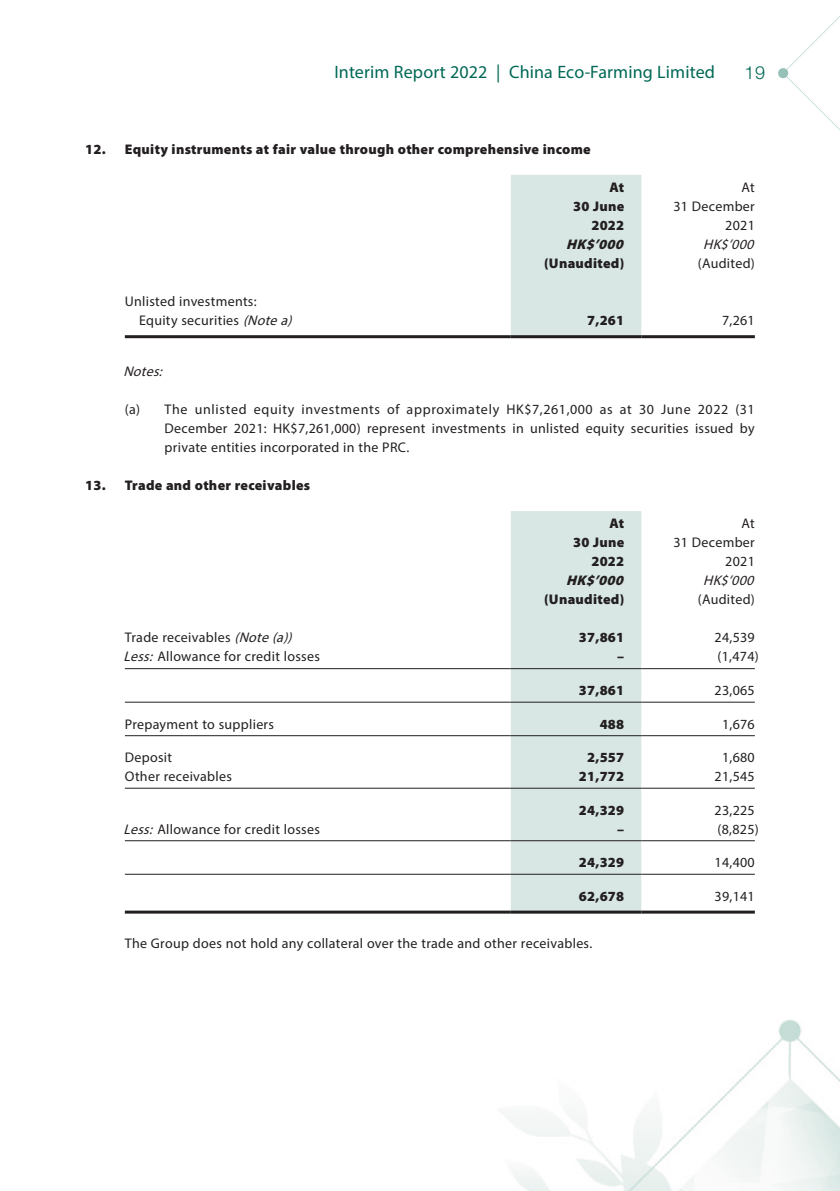
<style>
.page{position:relative;width:840px;height:1191px;background:#fff}
.page>*{position:absolute;margin:0;border:0;box-sizing:border-box;transform-origin:0 0}
.t1{font:18px "Myriad Pro";letter-spacing:.005em;color:#006855}
.t2{font:300 18px "Helvetica Neue LT Std";color:#006855}
.Notes{font:14px/19px "Myriad Pro";letter-spacing:.02em;color:#231f20;text-align:justify}
.Notes-2{font:900 14px "Myriad Pro";letter-spacing:.02em;color:#231f20}
.Notes_HD1{font:900 14px "Myriad Pro";letter-spacing:.02em;color:#231f20}
.Notes-3{font:italic 14px "Myriad Pro";color:#231f20}
.Notes-4{font:italic 900 14px "Myriad Pro";color:#231f20}
.s1{font-style:italic}
</style>
<div class="page">
<img style="left:124px;top:175px;width:715px;height:1016px">
<svg style="left:778px;top:17px;width:61px;height:112px"></svg>
<div style="left:510px;top:175px;width:131px;height:160px;background:#d8e7e4"></div>
<hr style="left:125px;top:335px;width:385px;height:3px;background:#231f20">
<hr style="left:510px;top:335px;width:131px;height:3px;background:#231f20">
<hr style="left:641px;top:335px;width:113px;height:3px;background:#231f20">
<div style="left:510px;top:511px;width:131px;height:399px;background:#d8e7e4"></div>
<hr style="left:125px;top:668px;width:385px;height:1px;background:#231f20">
<hr style="left:510px;top:668px;width:131px;height:1px;background:#231f20">
<hr style="left:641px;top:668px;width:113px;height:1px;background:#231f20">
<hr style="left:125px;top:701px;width:385px;height:1px;background:#231f20">
<hr style="left:510px;top:701px;width:131px;height:1px;background:#231f20">
<hr style="left:641px;top:701px;width:113px;height:1px;background:#231f20">
<hr style="left:125px;top:735px;width:385px;height:1px;background:#231f20">
<hr style="left:510px;top:735px;width:131px;height:1px;background:#231f20">
<hr style="left:641px;top:735px;width:113px;height:1px;background:#231f20">
<hr style="left:125px;top:787px;width:385px;height:1px;background:#231f20">
<hr style="left:510px;top:787px;width:131px;height:1px;background:#231f20">
<hr style="left:641px;top:787px;width:113px;height:1px;background:#231f20">
<hr style="left:125px;top:840px;width:385px;height:1px;background:#231f20">
<hr style="left:510px;top:840px;width:131px;height:1px;background:#231f20">
<hr style="left:641px;top:840px;width:113px;height:1px;background:#231f20">
<hr style="left:125px;top:873px;width:385px;height:1px;background:#231f20">
<hr style="left:510px;top:873px;width:131px;height:1px;background:#231f20">
<hr style="left:641px;top:873px;width:113px;height:1px;background:#231f20">
<hr style="left:125px;top:910px;width:385px;height:3px;background:#231f20">
<hr style="left:510px;top:910px;width:131px;height:3px;background:#231f20">
<hr style="left:641px;top:910px;width:113px;height:3px;background:#231f20">
<p class="t1" style="left:334px;top:61px;width:382px">Interim Report 2022 | China Eco-Farming Limited</p>
<p class="t2" style="left:744px;top:61px;width:22px">19</p>
<p class="Notes_HD1" style="left:85px;top:140px;width:507px">12. Equity instruments at fair value through other comprehensive income</p>
<p class="Notes-2" style="left:609px;top:178px;width:16px">At</p>
<p class="Notes-2" style="left:573px;top:197px;width:53px">30 June</p>
<p class="Notes-2" style="left:591px;top:216px;width:34px">2022</p>
<p class="Notes" style="left:741px;top:178px;width:15px">At</p>
<p class="Notes" style="left:673px;top:197px;width:83px">31 December</p>
<p class="Notes" style="left:724px;top:216px;width:31px">2021</p>
<p class="Notes-4" style="left:566px;top:235px;width:63px">HK$’000</p>
<p class="Notes-3" style="left:702px;top:236px;width:56px">HK$’000</p>
<p class="Notes-2" style="left:543px;top:254px;width:82px">(Unaudited)</p>
<p class="Notes" style="left:697px;top:254px;width:58px">(Audited)</p>
<p class="Notes" style="left:125px;top:292px;width:133px">Unlisted investments:</p>
<p class="Notes" style="left:139px;top:311px;width:158px">Equity securities <span class="s1">(Notea)</span></p>
<p class="Notes-2" style="left:586px;top:311px;width:39px">7,261</p>
<p class="Notes" style="left:721px;top:311px;width:34px">7,261</p>
<p class="Notes-3" style="left:123px;top:363px;width:44px">Notes:</p>
<p class="Notes" style="left:164px;top:400px;width:591px;text-indent:-40px">(a) The unlisted equity investments of approximately HK$7,261,000 as at 30 June 2022 (31<br>December 2021: HK$7,261,000) represent investments in unlisted equity securities issued by private entities incorporated in the PRC.</p>
<p class="Notes_HD1" style="left:85px;top:476px;width:226px">13. Trade and other receivables</p>
<p class="Notes-2" style="left:609px;top:514px;width:16px">At</p>
<p class="Notes-2" style="left:573px;top:533px;width:53px">30 June</p>
<p class="Notes-2" style="left:591px;top:552px;width:34px">2022</p>
<p class="Notes" style="left:741px;top:514px;width:15px">At</p>
<p class="Notes" style="left:673px;top:533px;width:83px">31 December</p>
<p class="Notes" style="left:724px;top:552px;width:31px">2021</p>
<p class="Notes-4" style="left:566px;top:571px;width:63px">HK$’000</p>
<p class="Notes-3" style="left:702px;top:572px;width:56px">HK$’000</p>
<p class="Notes-2" style="left:543px;top:590px;width:82px">(Unaudited)</p>
<p class="Notes" style="left:697px;top:590px;width:58px">(Audited)</p>
<p class="Notes" style="left:125px;top:628px;width:173px">Trade receivables <span class="s1">(Note(a))</span></p>
<p class="Notes-2" style="left:578px;top:628px;width:47px">37,861</p>
<p class="Notes" style="left:714px;top:628px;width:42px">24,539</p>
<p class="Notes" style="left:123px;top:647px;width:198px"><span class="s1">Less:</span>Allowance for credit losses</p>
<p class="Notes-2" style="left:617px;top:647px;width:8px">–</p>
<p class="Notes" style="left:717px;top:647px;width:43px">(1,474)</p>
<p class="Notes-2" style="left:578px;top:681px;width:47px">37,861</p>
<p class="Notes" style="left:714px;top:680px;width:42px">23,065</p>
<p class="Notes" style="left:125px;top:714px;width:151px">Prepayment to suppliers</p>
<p class="Notes-2" style="left:599px;top:714px;width:26px">488</p>
<p class="Notes" style="left:721px;top:714px;width:34px">1,676</p>
<p class="Notes" style="left:125px;top:747px;width:49px">Deposit</p>
<p class="Notes-2" style="left:586px;top:748px;width:39px">2,557</p>
<p class="Notes" style="left:721px;top:747px;width:34px">1,680</p>
<p class="Notes" style="left:125px;top:766px;width:109px">Other receivables</p>
<p class="Notes-2" style="left:578px;top:767px;width:47px">21,772</p>
<p class="Notes" style="left:714px;top:766px;width:42px">21,545</p>
<p class="Notes-2" style="left:578px;top:800px;width:47px">24,329</p>
<p class="Notes" style="left:714px;top:800px;width:42px">23,225</p>
<p class="Notes" style="left:123px;top:819px;width:198px"><span class="s1">Less:</span>Allowance for credit losses</p>
<p class="Notes-2" style="left:617px;top:819px;width:8px">–</p>
<p class="Notes" style="left:717px;top:819px;width:43px">(8,825)</p>
<p class="Notes-2" style="left:578px;top:853px;width:47px">24,329</p>
<p class="Notes" style="left:714px;top:852px;width:42px">14,400</p>
<p class="Notes-2" style="left:578px;top:886px;width:47px">62,678</p>
<p class="Notes" style="left:714px;top:886px;width:42px">39,141</p>
<p class="Notes" style="left:125px;top:934px;width:468px">The Group does not hold any collateral over the trade and other receivables.</p>
</div>
